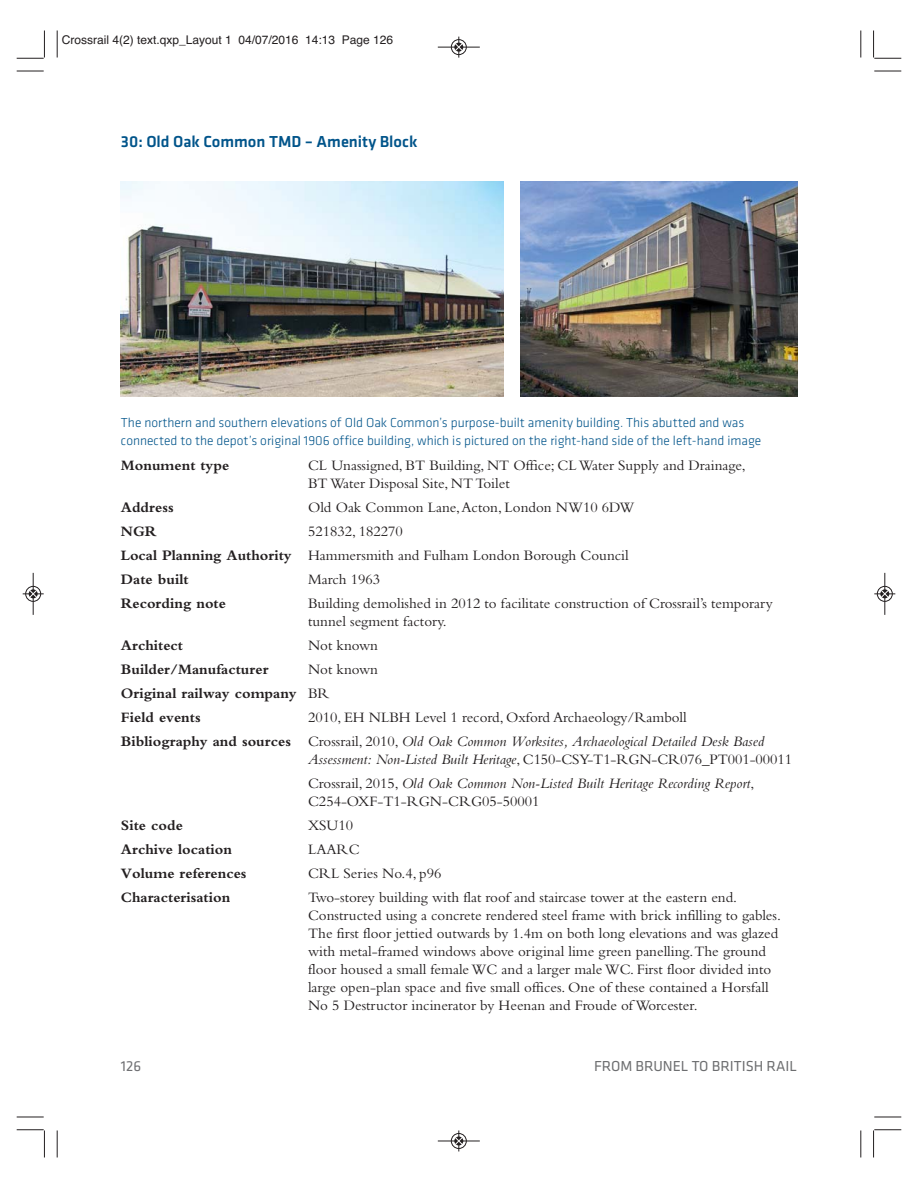
<style>
.page{position:relative;width:918px;height:1188px;background:#fff}
.page>*{position:absolute;margin:0;border:0;box-sizing:border-box;transform-origin:0 0}
.t1{font:500 16.5px "Klavika";color:#00548a}
.t2{font:15px/18px "Bembo";color:#231f20}
.t3{font:700 15px/24px "Bembo";color:#231f20}
.t4{font:italic 15px/24px "Bembo";color:#231f20}
.t5{font:15px "Klavika";color:#6d6e70}
.t6{font:15px "Klavika";color:#6f7073}
.t7{font:300 13.5px/17.2px "Klavika";color:#00548a}
.t8{font:12px "Helvetica";color:#231f20}
.s1{font-weight:700}
.s2{font-weight:400}
.s3{font-style:italic}
.s4{font-style:normal}
</style>
<div class="page">
<img style="left:121px;top:182px;width:383px;height:215px">
<img style="left:520px;top:182px;width:277px;height:215px">
<svg style="left:57px;top:31px;width:1px;height:27px"></svg>
<svg style="left:17px;top:71px;width:27px;height:1px"></svg>
<svg style="left:860px;top:31px;width:2px;height:27px"></svg>
<svg style="left:874px;top:71px;width:27px;height:1px"></svg>
<svg style="left:57px;top:1130px;width:1px;height:27px"></svg>
<svg style="left:17px;top:1117px;width:27px;height:1px"></svg>
<svg style="left:860px;top:1130px;width:2px;height:27px"></svg>
<svg style="left:874px;top:1117px;width:27px;height:1px"></svg>
<svg style="left:17px;top:31px;width:28px;height:28px"></svg>
<svg style="left:873px;top:31px;width:28px;height:28px"></svg>
<svg style="left:17px;top:1129px;width:28px;height:28px"></svg>
<svg style="left:873px;top:1129px;width:28px;height:28px"></svg>
<hr style="left:438px;top:47px;width:42px;height:1px;background:#231f20">
<div style="left:451px;top:39px;width:16px;height:16px;border:1px solid #231f20;border-radius:50%"></div>
<svg style="left:455px;top:37px;width:8px;height:21px"></svg>
<hr style="left:438px;top:1141px;width:42px;height:1px;background:#231f20">
<div style="left:451px;top:1133px;width:16px;height:16px;border:1px solid #231f20;border-radius:50%"></div>
<svg style="left:455px;top:1130px;width:8px;height:21px"></svg>
<div style="left:25px;top:586px;width:16px;height:16px;border:1px solid #fff;border-radius:50%"></div>
<hr style="left:33px;top:573px;width:1px;height:42px;background:#231f20">
<div style="left:26px;top:586px;width:15px;height:16px;border:1px solid #231f20;border-radius:50%"></div>
<svg style="left:23px;top:590px;width:21px;height:8px"></svg>
<hr style="left:885px;top:573px;width:1px;height:42px;background:#231f20">
<div style="left:877px;top:586px;width:16px;height:16px;border:1px solid #231f20;border-radius:50%"></div>
<svg style="left:874px;top:590px;width:21px;height:8px"></svg>
<p class="t8" style="left:62px;top:35px;width:333px">Crossrail 4(2) text.qxp_Layout 1 04/07/2016 14:13 Page 126</p>
<p class="t1" style="left:121px;top:135px;width:298px">30: Old Oak Common TMD – Amenity Block</p>
<p class="t7" style="left:121px;top:415px;width:642px">The northern and southern elevations of Old Oak Common’s purpose-built amenity building. This abutted and was connected to the depot’s original 1906 office building, which is pictured on the right-hand side of the left-hand image</p>
<p class="t3" style="left:121px;top:455px;width:110px">Monument type</p>
<p class="t2" style="left:308px;top:458px;width:439px">CL Unassigned, BT Building, NT Office; CL Water Supply and Drainage,<br>BT Water Disposal Site, NT Toilet</p>
<p class="t3" style="left:121px;top:497px;width:54px">Address</p>
<p class="t2" style="left:308px;top:500px;width:328px">Old Oak Common Lane, Acton, London NW10 6DW</p>
<p class="t3" style="left:121px;top:521px;width:37px">NGR</p>
<p class="t2" style="left:121px;top:521px;width:509px;line-height:24px;text-indent:187px">521832, 182270<br><span class="s1">Local Planning Authority</span> Hammersmith and Fulham London Borough Council<br><span class="s1">Date built</span></p>
<p class="t2" style="left:308px;top:572px;width:74px">March 1963</p>
<p class="t3" style="left:121px;top:593px;width:107px">Recording note</p>
<p class="t2" style="left:308px;top:596px;width:466px">Building demolished in 2012 to facilitate construction of Crossrail’s temporary tunnel segment factory.</p>
<p class="t3" style="left:121px;top:635px;width:64px">Architect</p>
<p class="t2" style="left:308px;top:638px;width:72px">Not known</p>
<p class="t3" style="left:121px;top:659px;width:149px">Builder/Manufacturer</p>
<p class="t3" style="left:121px;top:659px;width:259px;text-indent:187px"><span class="s2">Not known<br></span>Original railway company <span class="s2">BR<br></span>Field events</p>
<p class="t2" style="left:121px;top:707px;width:645px;line-height:24px;text-indent:187px">2010, EH NLBH Level 1 record, Oxford Archaeology/Ramboll<br><span class="s1">Bibliography and sources</span> Crossrail, 2010, <span class="s3">Old Oak Common Worksites, Archaeological Detailed Desk Based</span></p>
<p class="t4" style="left:308px;top:749px;width:485px">Assessment: Non-Listed Built Heritage<span class="s4">, C150-CSY-T1-RGN-CR076_PT001-00011<br>Crossrail, 2015,</span> Old Oak Common Non-Listed Built Heritage Recording Report<span class="s4">,</span></p>
<p class="t2" style="left:308px;top:794px;width:233px">C254-OXF-T1-RGN-CRG05-50001</p>
<p class="t3" style="left:121px;top:815px;width:63px">Site code</p>
<p class="t2" style="left:308px;top:818px;width:47px">XSU10</p>
<p class="t3" style="left:121px;top:839px;width:113px">Archive location</p>
<p class="t2" style="left:308px;top:842px;width:53px">LAARC</p>
<p class="t3" style="left:121px;top:863px;width:127px">Volume references</p>
<p class="t2" style="left:308px;top:866px;width:135px">CRL Series No.4, p96</p>
<p class="t3" style="left:121px;top:887px;width:111px">Characterisation</p>
<p class="t2" style="left:308px;top:890px;width:474px">Two-storey building with flat roof and staircase tower at the eastern end.<br>Constructed using a concrete rendered steel frame with brick infilling to gables.<br>The first floor jettied outwards by 1.4m on both long elevations and was glazed with metal-framed windows above original lime green panelling.The ground floor housed a small female WC and a larger male WC. First floor divided into large open-plan space and five small offices. One of these contained a Horsfall No 5 Destructor incinerator by Heenan and Froude of Worcester.</p>
<p class="t6" style="left:121px;top:1060px;width:22px">126</p>
<p class="t5" style="left:594px;top:1060px;width:204px">FROM BRUNEL TO BRITISH RAIL</p>
</div>
